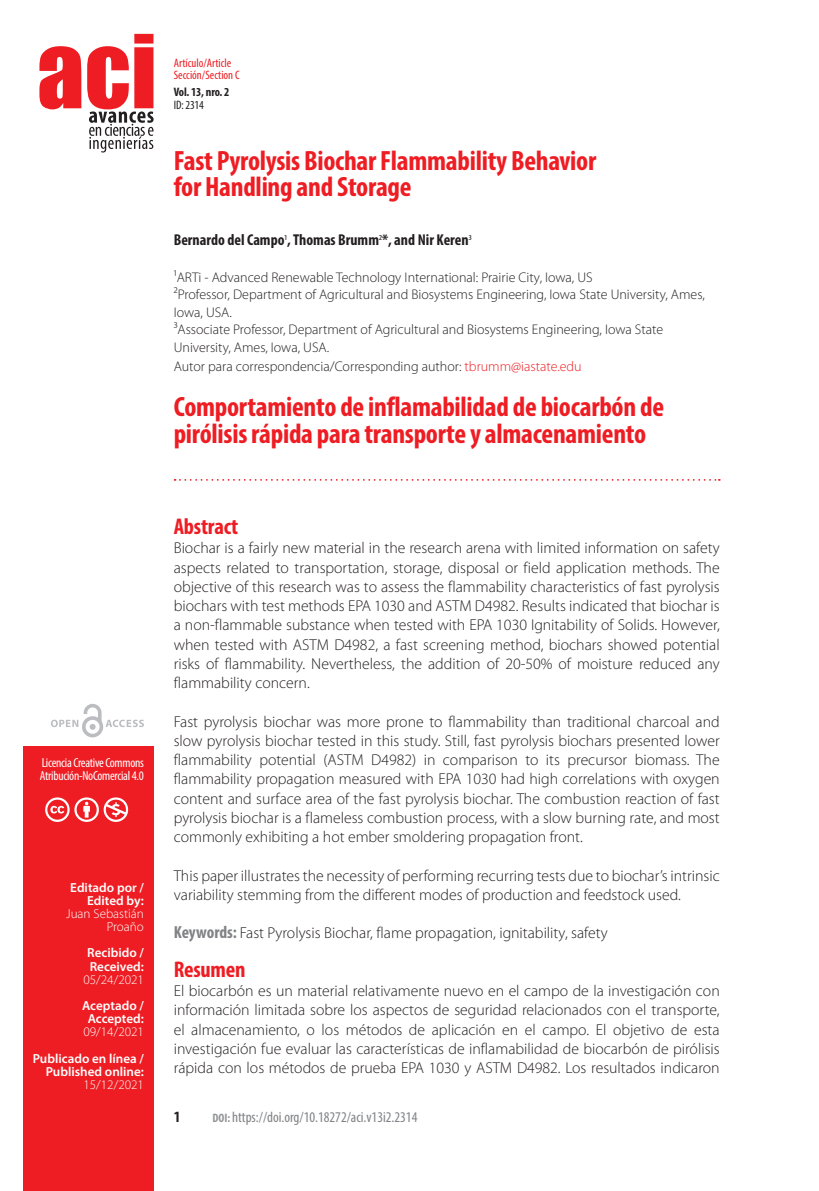
<style>
.page{position:relative;width:819px;height:1191px;background:#fff}
.page>*{position:absolute;margin:0;border:0;box-sizing:border-box;transform-origin:0 0}
.P_tema{font:700 condensed 28px/26.2px "Myriad Pro";letter-spacing:-.01em;color:#ee1d23}
.P_abstract{font:700 condensed 22.75px "Myriad Pro";letter-spacing:-.01em;color:#ee1d23}
.texto_inglés{font:300 15.75px/19.2px "Myriad Pro";color:#231f20;text-align:justify}
.texto{font:300 15.75px/19.2px "Myriad Pro";color:#231f20;text-align:justify}
.P_autores_portadilla{font:700 condensed 15.75px "Myriad Pro";color:#231f20}
.t1{font:condensed 14.88px "Myriad Pro";color:#808285}
.P_afiliaciones{font:300 14px/17.5px "Myriad Pro";color:#231f20}
.t2{font:600 13.12px/13.1px "Myriad Pro";color:#fff;text-align:right}
.t3{font:300 13.12px/13.1px "Myriad Pro";color:#fff;text-align:right}
.t4{font:condensed 13.12px/13.1px "Myriad Pro";letter-spacing:-.02em;color:#fff}
.t5{font:condensed 12.25px "Myriad Pro";color:#ee1d23}
.texto-2{font:700 condensed 12.25px "Myriad Pro";letter-spacing:-.01em;color:#231f20}
.texto-3{font:condensed 12.25px "Myriad Pro";color:#231f20}
.s1{font-weight:600}
.s2{font-weight:300}
.s3{font-weight:400;font-size:12.25px}
.s4{color:#ee1d23}
.s5{font-weight:700;font-stretch:condensed;font-size:17.5px;color:#808285}
.s6{font-weight:700;font-size:12.25px;color:#939598}
</style>
<div class="page">
<div style="left:23px;top:746px;width:131px;height:445px;background:#ee1d23"></div>
<svg style="left:51px;top:704px;width:93px;height:33px"></svg>
<svg style="left:174px;top:479px;width:545px;height:2px"></svg>
<svg style="left:39px;top:46px;width:42px;height:63px;background:#f1464b"></svg>
<svg style="left:87px;top:34px;width:67px;height:118px"></svg>
<svg style="left:45px;top:797px;width:83px;height:25px"></svg>
<p class="t4" style="left:40px;top:755px;width:105px">Licencia Creative Commons<br>Atribución-NoComercial 4.0</p>
<p class="t2" style="left:70px;top:880px;width:75px">Editado por /<br>Edited by:</p>
<p class="t3" style="left:66px;top:907px;width:79px">Juan Sebastián<br>Proaño</p>
<p class="t2" style="left:87px;top:946px;width:58px">Recibido /</p>
<p class="t3" style="left:83px;top:960px;width:62px;text-align:center"><span class="s1">Received:<br></span>05/24/2021</p>
<p class="t2" style="left:82px;top:998px;width:63px;text-align:center">Aceptado /<br>Accepted:<br><span class="s2">09/14/2021</span></p>
<p class="t2" style="left:33px;top:1051px;width:113px">Publicado en línea /<br>Published online:</p>
<p class="t3" style="left:83px;top:1078px;width:62px">15/12/2021</p>
<p class="t5" style="left:174px;top:56px;width:59px">Artículo/Article</p>
<p class="t5" style="left:174px;top:68px;width:67px">Sección/Section C</p>
<p class="texto-2" style="left:174px;top:85px;width:57px">Vol. 13, nro. 2</p>
<p class="texto-3" style="left:174px;top:97px;width:32px">ID: 2314</p>
<p class="P_tema" style="left:174px;top:147px;width:424px">Fast Pyrolysis Biochar Flammability Behavior for Handling and Storage</p>
<p class="P_autores_portadilla" style="left:174px;top:230px;width:299px">Bernardo del Campo<span class="s3">1</span>, Thomas Brumm<span class="s3">2</span>*, and Nir Keren<span class="s3">3</span></p>
<p class="P_afiliaciones" style="left:174px;top:269px;width:420px">¹ARTi - Advanced Renewable Technology International: Prairie City, Iowa, US</p>
<p class="P_afiliaciones" style="left:174px;top:286px;width:532px">²Professor, Department of Agricultural and Biosystems Engineering, Iowa State University, Ames,<br>Iowa, USA.</p>
<p class="P_afiliaciones" style="left:174px;top:321px;width:491px">³Associate Professor, Department of Agricultural and Biosystems Engineering, Iowa State<br>University, Ames, Iowa, USA.</p>
<p class="P_afiliaciones" style="left:174px;top:358px;width:409px">Autor para correspondencia/Corresponding author: <span class="s4">tbrumm@iastate.edu</span></p>
<p class="P_tema" style="left:174px;top:393px;width:492px">Comportamiento de inflamabilidad de biocarbón de pirólisis rápida para transporte y almacenamiento</p>
<p class="P_abstract" style="left:174px;top:512px;width:66px">Abstract</p>
<p class="texto_inglés" style="left:174px;top:538px;width:547px">Biochar is a fairly new material in the research arena with limited information on safety aspects related to transportation, storage, disposal or field application methods. The objective of this research was to assess the flammability characteristics of fast pyrolysis biochars with test methods EPA 1030 and ASTM D4982. Results indicated that biochar is a non-flammable substance when tested with EPA 1030 Ignitability of Solids. However, when tested with ASTM D4982, a fast screening method, biochars showed potential risks of flammability. Nevertheless, the addition of 20-50% of moisture reduced any flammability concern.</p>
<p class="texto_inglés" style="left:174px;top:712px;width:547px">Fast pyrolysis biochar was more prone to flammability than traditional charcoal and slow pyrolysis biochar tested in this study. Still, fast pyrolysis biochars presented lower flammability potential (ASTM D4982) in comparison to its precursor biomass. The flammability propagation measured with EPA 1030 had high correlations with oxygen content and surface area of the fast pyrolysis biochar. The combustion reaction of fast pyrolysis biochar is a flameless combustion process, with a slow burning rate, and most commonly exhibiting a hot ember smoldering propagation front.</p>
<p class="texto_inglés" style="left:174px;top:866px;width:547px">This paper illustrates the necessity of performing recurring tests due to biochar’s intrinsic variability stemming from the different modes of production and feedstock used.</p>
<p class="texto_inglés" style="left:174px;top:923px;width:435px"><span class="s5">Keywords:</span> Fast Pyrolysis Biochar, flame propagation, ignitability, safety</p>
<p class="P_abstract" style="left:174px;top:955px;width:73px">Resumen</p>
<p class="texto" style="left:174px;top:981px;width:547px">El biocarbón es un material relativamente nuevo en el campo de la investigación con información limitada sobre los aspectos de seguridad relacionados con el transporte, el almacenamiento, o los métodos de aplicación en el campo. El objetivo de esta investigación fue evaluar las características de inflamabilidad de biocarbón de pirólisis rápida con los métodos de prueba EPA 1030 y ASTM D4982. Los resultados indicaron</p>
<p class="P_autores_portadilla" style="left:174px;top:1107px;width:8px">1</p>
<p class="t1" style="left:212px;top:1108px;width:206px"><span class="s6">DOI:</span> https://doi.org/10.18272/aci.v13i2.2314</p>
</div>
